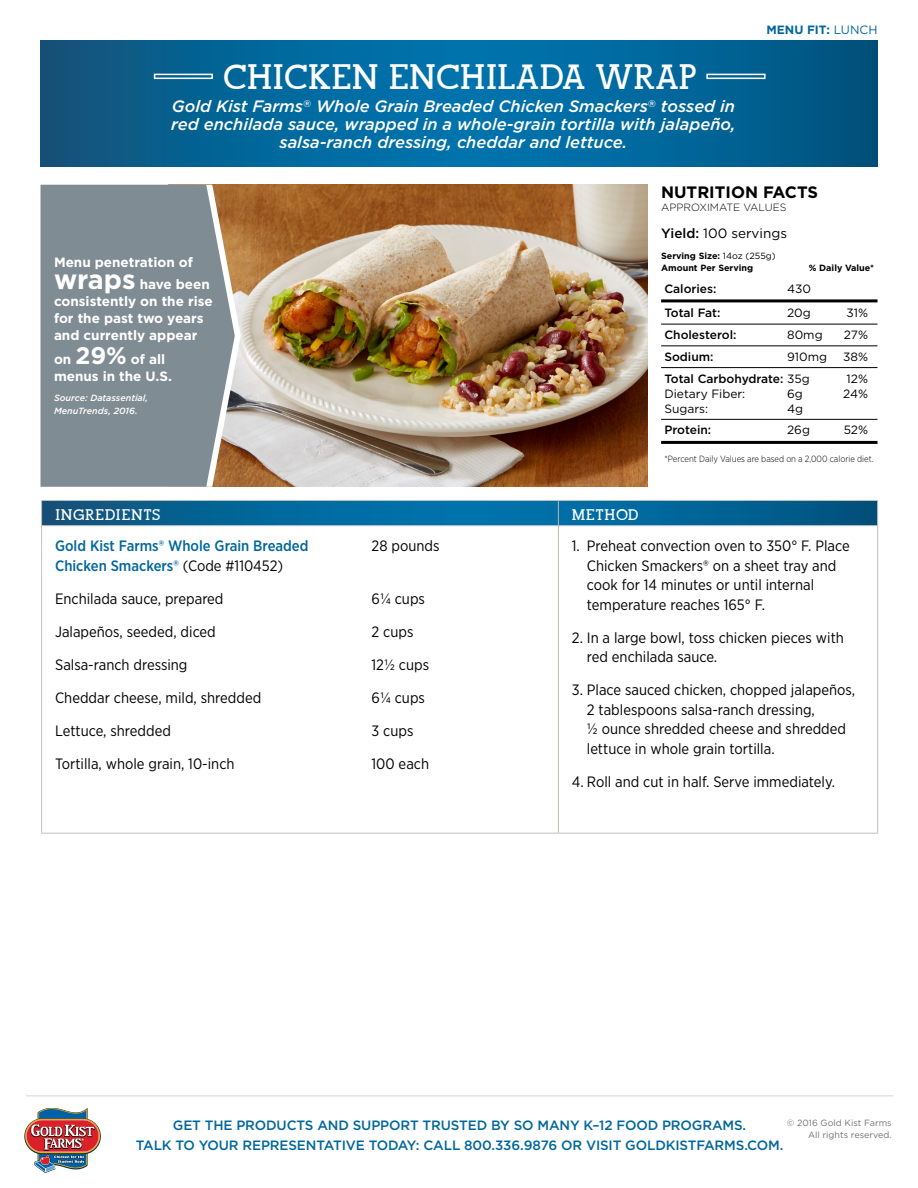
<style>
.page{position:relative;width:918px;height:1188px;background:#fff}
.page>*{position:absolute;margin:0;border:0;box-sizing:border-box;transform-origin:0 0}
.t1{font:700 34.5px "Alexandria FLF";color:#fff}
.t2{font:italic 500 16.5px/18px "Gotham";color:#fff;text-align:center}
.t3{font:700 16.5px "Gotham";color:#000}
.t4{font:15px/19.5px "Gotham Narrow";color:#000}
.t5{font:500 15px "Gotham Narrow";color:#01679a}
.t6{font:700 15px "Alexandria FLF";letter-spacing:.04em;color:#fff}
.t7{font:500 13.5px/19.5px "Gotham";letter-spacing:-.01em;color:#01679a;text-align:center}
.t8{font:700 13.5px/16.8px "Gotham";color:#fff}
.t9{font:13.5px "Gotham";color:#000}
.t10{font:500 12px "Gotham";color:#000}
.t11{font:12px "Gotham";color:#000}
.t12{font:700 12px "Gotham";color:#01679a}
.t13{font:300 10.5px "Gotham";color:#000}
.t14{font:700 9px/12px "Gotham";color:#000}
.t15{font:300 9px "Gotham Narrow";color:#000}
.t16{font:9px/12px "Gotham";color:#717275;text-align:right}
.t17{font:italic 500 9px/13.5px "Gotham";color:#fff}
.s1{font-weight:400}
.s2{font-size:27px}
.s3{font-size:24px}
.s4{font-weight:500}
.s5{font-weight:400;color:#000}
</style>
<div class="page">
<img style="left:24px;top:1109px;width:77px;height:64px">
<hr style="left:26px;top:1095px;width:867px;height:1px;background:#d9d9d9">
<svg style="left:40px;top:40px;width:838px;height:126px;background:#026497"></svg>
<hr style="left:558px;top:526px;width:1px;height:307px;background:#bbb8ae">
<hr style="left:41px;top:526px;width:1px;height:307px;background:#bec0c2">
<hr style="left:877px;top:526px;width:1px;height:307px;background:#bec0c2">
<hr style="left:41px;top:833px;width:517px;height:1px;background:#bec0c2">
<hr style="left:558px;top:833px;width:320px;height:1px;background:#bec0c2">
<svg style="left:41px;top:500px;width:837px;height:25px;background:#0a6899"></svg>
<hr style="left:41px;top:525px;width:517px;height:1px;background:#bec0c2">
<hr style="left:558px;top:525px;width:320px;height:1px;background:#bec0c2">
<img style="left:241px;top:185px;width:407px;height:302px">
<svg style="left:235px;top:185px;width:6px;height:302px;background:#c1a488"></svg>
<svg style="left:40px;top:185px;width:195px;height:302px;background:#858e93"></svg>
<hr style="left:661px;top:299px;width:217px;height:3px;background:#000">
<hr style="left:661px;top:324px;width:217px;height:1px;background:#000">
<hr style="left:661px;top:346px;width:217px;height:1px;background:#000">
<hr style="left:661px;top:367px;width:217px;height:1px;background:#000">
<hr style="left:661px;top:419px;width:217px;height:1px;background:#000">
<hr style="left:661px;top:441px;width:217px;height:3px;background:#000">
<div style="left:706px;top:74px;width:60px;height:5px;border:2px solid #fff"></div>
<div style="left:154px;top:74px;width:59px;height:5px;border:2px solid #fff"></div>
<h1 class="t1" style="left:223px;top:58px;width:475px">CHICKEN ENCHILADA WRAP</h1>
<p class="t2" style="left:171px;top:97px;width:566px">Gold Kist Farms<sup>®</sup> Whole Grain Breaded Chicken Smackers<sup>®</sup> tossed in red enchilada sauce, wrapped in a whole-grain tortilla with jalapeño, salsa-ranch dressing, cheddar and lettuce.</p>
<p class="t12" style="left:766px;top:23px;width:113px">MENU FIT: <span class="s1">LUNCH</span></p>
<p class="t8" style="left:54px;top:250px;width:157px;line-height:22.5px">Menu penetration of <span class="s2">wraps</span> have been</p>
<p class="t8" style="left:54px;top:293px;width:160px">consistently on the rise for the past two years and currently appear</p>
<p class="t8" style="left:54px;top:350px;width:119px">on <span class="s3">29%</span> of all menus in the U.S.</p>
<p class="t17" style="left:54px;top:391px;width:96px">Source: Datassential,<br>MenuTrends, 2016.</p>
<p class="t3" style="left:661px;top:183px;width:158px">NUTRITION FACTS</p>
<p class="t13" style="left:661px;top:201px;width:127px">APPROXIMATE VALUES</p>
<p class="t9" style="left:661px;top:226px;width:127px"><span class="s4">Yield:</span> 100 servings</p>
<p class="t14" style="left:661px;top:250px;width:116px">Serving Size: <span class="s1">14oz (255g)<br></span>Amount Per Serving</p>
<p class="t14" style="left:809px;top:262px;width:67px">% Daily Value*</p>
<p class="t10" style="left:664px;top:282px;width:54px">Calories:</p>
<p class="t11" style="left:787px;top:282px;width:25px">430</p>
<p class="t10" style="left:664px;top:306px;width:58px">Total Fat:</p>
<p class="t11" style="left:787px;top:307px;width:25px">20g</p>
<p class="t11" style="left:846px;top:307px;width:23px">31%</p>
<p class="t10" style="left:664px;top:328px;width:74px">Cholesterol:</p>
<p class="t11" style="left:787px;top:328px;width:37px">80mg</p>
<p class="t11" style="left:844px;top:328px;width:26px">27%</p>
<p class="t10" style="left:664px;top:350px;width:51px">Sodium:</p>
<p class="t11" style="left:787px;top:350px;width:42px">910mg</p>
<p class="t11" style="left:843px;top:350px;width:26px">38%</p>
<p class="t10" style="left:664px;top:372px;width:147px">Total Carbohydrate: <span class="s1">35g</span></p>
<p class="t11" style="left:847px;top:372px;width:23px">12%</p>
<p class="t11" style="left:664px;top:387px;width:83px">Dietary Fiber:</p>
<p class="t11" style="left:787px;top:387px;width:17px">6g</p>
<p class="t11" style="left:843px;top:387px;width:26px">24%</p>
<p class="t11" style="left:664px;top:402px;width:45px">Sugars:</p>
<p class="t11" style="left:787px;top:402px;width:18px">4g</p>
<p class="t10" style="left:664px;top:423px;width:48px">Protein:</p>
<p class="t11" style="left:787px;top:424px;width:24px">26g</p>
<p class="t11" style="left:844px;top:424px;width:26px">52%</p>
<p class="t15" style="left:664px;top:454px;width:211px">*Percent Daily Values are based on a 2,000 calorie diet.</p>
<p class="t6" style="left:55px;top:506px;width:107px">INGREDIENTS</p>
<p class="t6" style="left:572px;top:506px;width:68px">METHOD</p>
<p class="t5" style="left:55px;top:536px;width:255px">Gold Kist Farms® Whole Grain Breaded</p>
<p class="t4" style="left:372px;top:536px;width:69px">28 pounds</p>
<p class="t5" style="left:55px;top:556px;width:230px">Chicken Smackers® <span class="s5">(Code #110452)</span></p>
<p class="t4" style="left:55px;top:588px;width:170px">Enchilada sauce, prepared</p>
<p class="t4" style="left:372px;top:588px;width:55px">6¼ cups</p>
<p class="t4" style="left:55px;top:621px;width:162px">Jalapeños, seeded, diced</p>
<p class="t4" style="left:372px;top:621px;width:43px">2 cups</p>
<p class="t4" style="left:55px;top:654px;width:134px">Salsa-ranch dressing</p>
<p class="t4" style="left:372px;top:654px;width:59px">12½ cups</p>
<p class="t4" style="left:55px;top:687px;width:208px">Cheddar cheese, mild, shredded</p>
<p class="t4" style="left:372px;top:687px;width:55px">6¼ cups</p>
<p class="t4" style="left:55px;top:720px;width:117px">Lettuce, shredded</p>
<p class="t4" style="left:372px;top:720px;width:43px">3 cups</p>
<p class="t4" style="left:55px;top:753px;width:181px">Tortilla, whole grain, 10-inch</p>
<p class="t4" style="left:372px;top:753px;width:59px">100 each</p>
<p class="t4" style="left:587px;top:536px;width:264px;text-indent:-15px">1. Preheat convection oven to 350° F. Place Chicken Smackers® on a sheet tray and cook for 14 minutes or until internal temperature reaches 165° F.</p>
<p class="t4" style="left:587px;top:627px;width:259px;text-indent:-15px">2. In a large bowl, toss chicken pieces with red enchilada sauce.</p>
<p class="t4" style="left:587px;top:680px;width:270px;text-indent:-15px">3. Place sauced chicken, chopped jalapeños, 2 tablespoons salsa-ranch dressing,<br>½ ounce shredded cheese and shredded lettuce in whole grain tortilla.</p>
<p class="t4" style="left:572px;top:771px;width:265px">4. Roll and cut in half. Serve immediately.</p>
<p class="t16" style="left:787px;top:1117px;width:106px">© 2016 Gold Kist Farms<br>All rights reserved.</p>
<p class="t7" style="left:136px;top:1116px;width:649px">GET THE PRODUCTS AND SUPPORT TRUSTED BY SO MANY K–12 FOOD PROGRAMS.<br>TALK TO YOUR REPRESENTATIVE TODAY: CALL 800.336.9876 OR VISIT GOLDKISTFARMS.COM.</p>
</div>
